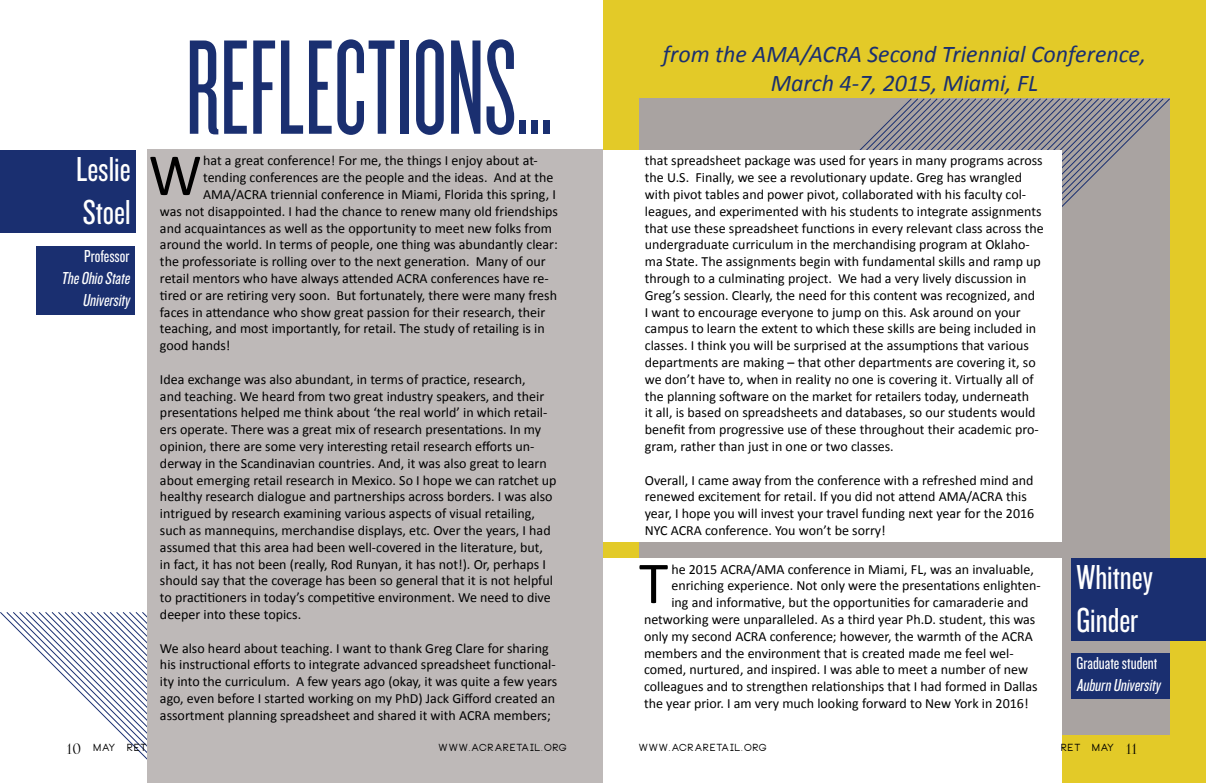
<style>
.page{position:relative;width:1206px;height:783px;background:#fff}
.page>*{position:absolute;margin:0;border:0;box-sizing:border-box;transform-origin:0 0}
.t1{font:140px "Knockout HTF26 Junior Flyweight";color:#1a2f70}
.t2{font:60px "Calibri";color:#000}
.t3{font:36px/43.2px "Knockout HTF28 Junior Featherwt";color:#fff}
.t4{font:italic 24px/28.8px "Calibri";color:#1a2f70;text-align:center}
.t5{font:italic 18px/21.6px "Knockout HTF28 Junior Featherwt";color:#fff;text-align:right}
.t6{font:18px "Knockout HTF28 Junior Featherwt";color:#fff}
.t7{font:14px/16.8px "Calibri";color:#000}
.t8{font:700 10px "Neou";letter-spacing:.085em;color:#000}
.s1{font-family:"Calibri";font-size:60px;color:#000}
.s2{font-family:"Foglihten No 07";font-weight:400;font-size:14.8px}
</style>
<div class="page">
<div style="left:603px;top:0;width:603px;height:783px;background:#e3ca28"></div>
<div style="left:639px;top:98px;width:531px;height:637px;background:#a9a3a1"></div>
<svg style="left:859px;top:98px;width:306px;height:308px"></svg>
<svg style="left:5px;top:612px;width:142px;height:148px"></svg>
<div style="left:603px;top:150px;width:458px;height:391px;background:#fff"></div>
<div style="left:147px;top:150px;width:456px;height:633px;background:#beb9b8"></div>
<div style="left:0;top:150px;width:136px;height:82px;background:#1a2f70"></div>
<div style="left:603px;top:558px;width:458px;height:225px;background:#fff"></div>
<div style="left:1071px;top:558px;width:135px;height:82px;background:#1a2f70"></div>
<div style="left:1071px;top:653px;width:99px;height:45px;background:#1a2f70"></div>
<div style="left:36px;top:246px;width:99px;height:68px;background:#1a2f70"></div>
<h1 class="t1" style="left:186px;top:20px;width:369px">REFLECTIONS...</h1>
<h3 class="t4" style="left:663px;top:39px;width:485px">from the AMA/ACRA Second Triennial Conference,<br>March 4-7, 2015, Miami, FL</h3>
<p class="t7" style="left:645px;top:152px;width:400px">that spreadsheet package was used for years in many programs across the U.S. Finally, we see a revolutionary update. Greg has wrangled with pivot tables and power pivot, collaborated with his faculty col&shy;leagues, and experimented with his students to integrate assignments that use these spreadsheet functions in every relevant class across the undergraduate curriculum in the merchandising program at Oklaho&shy;ma State. The assignments begin with fundamental skills and ramp up through to a culminating project. We had a very lively discussion in Greg’s session. Clearly, the need for this content was recognized, and<br>I want to encourage everyone to jump on this. Ask around on your campus to learn the extent to which these skills are being included in classes. I think you will be surprised at the assumptions that various departments are making – that other departments are covering it, so we don’t have to, when in reality no one is covering it. Virtually all of the planning software on the market for retailers today, underneath<br>it all, is based on spreadsheets and databases, so our students would benefit from progressive use of these throughout their academic pro&shy;gram, rather than just in one or two classes.</p>
<p class="t7" style="left:645px;top:472px;width:391px">Overall, I came away from the conference with a refreshed mind and renewed excitement for retail. If you did not attend AMA/ACRA this year, I hope you will invest your travel funding next year for the 2016<br>NYC ACRA conference. You won’t be sorry!</p>
<p class="t7" style="left:203px;top:152px;width:336px">hat a great conference! For me, the things I enjoy about at-</p>
<p class="t7" style="left:203px;top:169px;width:352px">tending conferences are the people and the ideas. And at the</p>
<p class="t7" style="left:203px;top:186px;width:354px">AMA/ACRA triennial conference in Miami, Florida this spring, I</p>
<p class="t7" style="left:160px;top:203px;width:400px">was not disappointed. I had the chance to renew many old friendships</p>
<p class="t7" style="left:160px;top:220px;width:394px">and acquaintances as well as the opportunity to meet new folks from</p>
<p class="t7" style="left:160px;top:236px;width:399px">around the world. In terms of people, one thing was abundantly clear:</p>
<p class="t7" style="left:160px;top:253px;width:387px">the professoriate is rolling over to the next generation. Many of our</p>
<p class="t7" style="left:160px;top:270px;width:390px">retail mentors who have always attended ACRA conferences have re-</p>
<p class="t7" style="left:160px;top:287px;width:399px">tired or are retiring very soon. But fortunately, there were many fresh</p>
<p class="t7" style="left:160px;top:304px;width:387px">faces in attendance who show great passion for their research, their</p>
<p class="t7" style="left:160px;top:320px;width:386px">teaching, and most importantly, for retail. The study of retailing is in</p>
<p class="t7" style="left:160px;top:337px;width:72px">good hands!</p>
<p class="t7" style="left:160px;top:371px;width:398px">Idea exchange was also abundant, in terms of practice, research,<br>and teaching. We heard from two great industry speakers, and their presentations helped me think about ‘the real world’ in which retail&shy;ers operate. There was a great mix of research presentations. In my opinion, there are some very interesting retail research efforts un&shy;derway in the Scandinavian countries. And, it was also great to learn about emerging retail research in Mexico. So I hope we can ratchet up healthy research dialogue and partnerships across borders. I was also intrigued by research examining various aspects of visual retailing, such as mannequins, merchandise displays, etc. Over the years, I had assumed that this area had been well-covered in the literature, but, in fact, it has not been (really, Rod Runyan, it has not!). Or, perhaps I should say that the coverage has been so general that it is not helpful to practitioners in today’s competitive environment. We need to dive deeper into these topics.</p>
<p class="t7" style="left:160px;top:640px;width:399px">We also heard about teaching. I want to thank Greg Clare for sharing his instructional efforts to integrate advanced spreadsheet functional&shy;ity into the curriculum. A few years ago (okay, it was quite a few years ago, even before I started working on my PhD) Jack Gifford created an assortment planning spreadsheet and shared it with ACRA members;</p>
<h3 class="t3" style="left:76px;top:148px;width:127px">Leslie <span class="s1">W<br></span>Stoel</h3>
<p class="t6" style="left:84px;top:247px;width:47px">Professor</p>
<p class="t5" style="left:61px;top:268px;width:73px">TheOhioState<br>University</p>
<p class="t7" style="left:671px;top:561px;width:364px">he 2015 ACRA/AMA conference in Miami, FL, was an invaluable,</p>
<p class="t7" style="left:671px;top:577px;width:371px">enriching experience. Not only were the presentations enlighten-</p>
<p class="t7" style="left:671px;top:594px;width:359px">ing and informative, but the opportunities for camaraderie and</p>
<p class="t7" style="left:644px;top:611px;width:393px">networking were unparalleled. As a third year Ph.D. student, this was</p>
<p class="t7" style="left:644px;top:628px;width:390px">only my second ACRA conference; however, the warmth of the ACRA</p>
<p class="t7" style="left:644px;top:645px;width:371px">members and the environment that is created made me feel wel-</p>
<p class="t7" style="left:644px;top:661px;width:386px">comed, nurtured, and inspired. I was able to meet a number of new</p>
<p class="t7" style="left:644px;top:678px;width:395px">colleagues and to strengthen relationships that I had formed in Dallas</p>
<p class="t7" style="left:644px;top:695px;width:386px">the year prior. I am very much looking forward to New York in 2016!</p>
<h2 class="t2" style="left:639px;top:545px;width:31px">T</h2>
<h3 class="t3" style="left:1076px;top:556px;width:78px">Whitney<br>Ginder</h3>
<p class="t6" style="left:1076px;top:654px;width:83px">Graduate student</p>
<p class="t5" style="left:1076px;top:674px;width:89px">AuburnUniversity</p>
<p class="t8" style="left:67px;top:743px;width:81px"><span class="s2">10</span> MAY RET</p>
<p class="t8" style="left:439px;top:743px;width:130px">WWW.ACRARETAIL.ORG</p>
<p class="t8" style="left:639px;top:743px;width:130px">WWW.ACRARETAIL.ORG</p>
<p class="t8" style="left:1061px;top:743px;width:77px">RET MAY <span class="s2">11</span></p>
</div>
